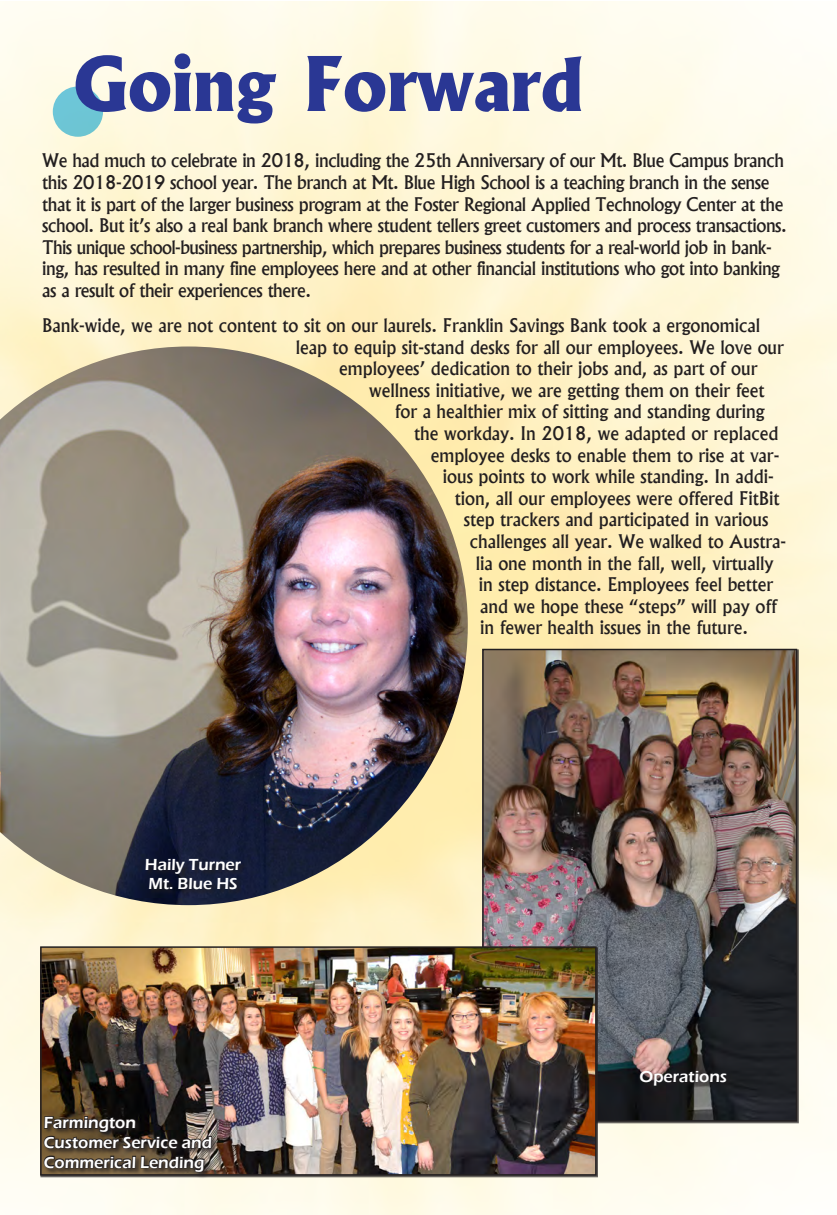
<style>
.page{position:relative;width:837px;height:1215px;background:#fff}
.page>*{position:absolute;margin:0;border:0;box-sizing:border-box;transform-origin:0 0}
.t1{font:800 72px "Albertus";color:#2a3794}
.t2{font:500 18px "Albertus";color:#231f20}
.t3{font:500 18px/21.6px "Albertus";letter-spacing:-.02em;color:#231f20}
.t4{font:600 16.5px/19.8px "Eras ITC";color:#fff}
</style>
<div class="page">
<img style="left:0;top:346px;width:468px;height:559px">
<div style="left:53px;top:86px;width:50px;height:51px;background:#6dc6d6;border-radius:50%"></div>
<img style="left:485px;top:652px;width:309px;height:467px">
<div style="left:482px;top:649px;width:315px;height:473px;border:2px solid #231f20"></div>
<img style="left:43px;top:949px;width:551px;height:224px">
<div style="left:40px;top:946px;width:557px;height:230px;border:2px solid #231f20"></div>
<div style="left:44px;top:1115px;width:175px;height:64px;background:#231f20;opacity:.75"></div>
<svg style="left:43px;top:1066px;width:170px;height:149px"></svg>
<div style="left:145px;top:858px;width:103px;height:38px;background:#231f20;opacity:.75"></div>
<div style="left:640px;top:1071px;width:93px;height:21px;background:#231f20;opacity:.75"></div>
<h1 class="t1" style="left:72px;top:39px;width:513px">Going Forward</h1>
<p class="t3" style="left:42px;top:150px;width:746px">We had much to celebrate in 2018, including the 25th Anniversary of our Mt. Blue Campus branch this 2018-2019 school year. The branch at Mt. Blue High School is a teaching branch in the sense that it is part of the larger business program at the Foster Regional Applied Technology Center at the school. But it’s also a real bank branch where student tellers greet customers and process transactions.<br>This unique school-business partnership, which prepares business students for a real-world job in bank&shy;ing, has resulted in many fine employees here and at other financial institutions who got into banking as a result of their experiences there.</p>
<p class="t2" style="left:42px;top:314px;width:719px">Bank-wide, we are not content to sit on our laurels. Franklin Savings Bank took a ergonomical</p>
<p class="t2" style="left:296px;top:336px;width:490px">leap to equip sit-stand desks for all our employees. We love our</p>
<p class="t2" style="left:339px;top:357px;width:420px">employees’ dedication to their jobs and, as part of our</p>
<p class="t2" style="left:369px;top:379px;width:397px">wellness initiative, we are getting them on their feet</p>
<p class="t2" style="left:395px;top:401px;width:371px">for a healthier mix of sitting and standing during</p>
<p class="t2" style="left:414px;top:422px;width:365px">the workday. In 2018, we adapted or replaced</p>
<p class="t2" style="left:431px;top:444px;width:350px">employee desks to enable them to rise at var-</p>
<p class="t2" style="left:443px;top:465px;width:332px">ious points to work while standing. In addi-</p>
<p class="t2" style="left:455px;top:487px;width:326px">tion, all our employees were offered FitBit</p>
<p class="t2" style="left:464px;top:509px;width:306px">step trackers and participated in various</p>
<p class="t2" style="left:470px;top:530px;width:318px">challenges all year. We walked to Austra-</p>
<p class="t2" style="left:476px;top:552px;width:299px">lia one month in the fall, well, virtually</p>
<p class="t2" style="left:479px;top:573px;width:296px">in step distance. Employees feel better</p>
<p class="t2" style="left:480px;top:595px;width:298px">and we hope these “steps” will pay off</p>
<p class="t2" style="left:480px;top:617px;width:269px">in fewer health issues in the future.</p>
<p class="t4" style="left:145px;top:854px;width:98px">Haily Turner<br>Mt. Blue HS</p>
<p class="t4" style="left:44px;top:1113px;width:170px">Farmington<br>Customer Service and<br>Commerical Lending</p>
<p class="t4" style="left:640px;top:1067px;width:89px">Operations</p>
</div>
